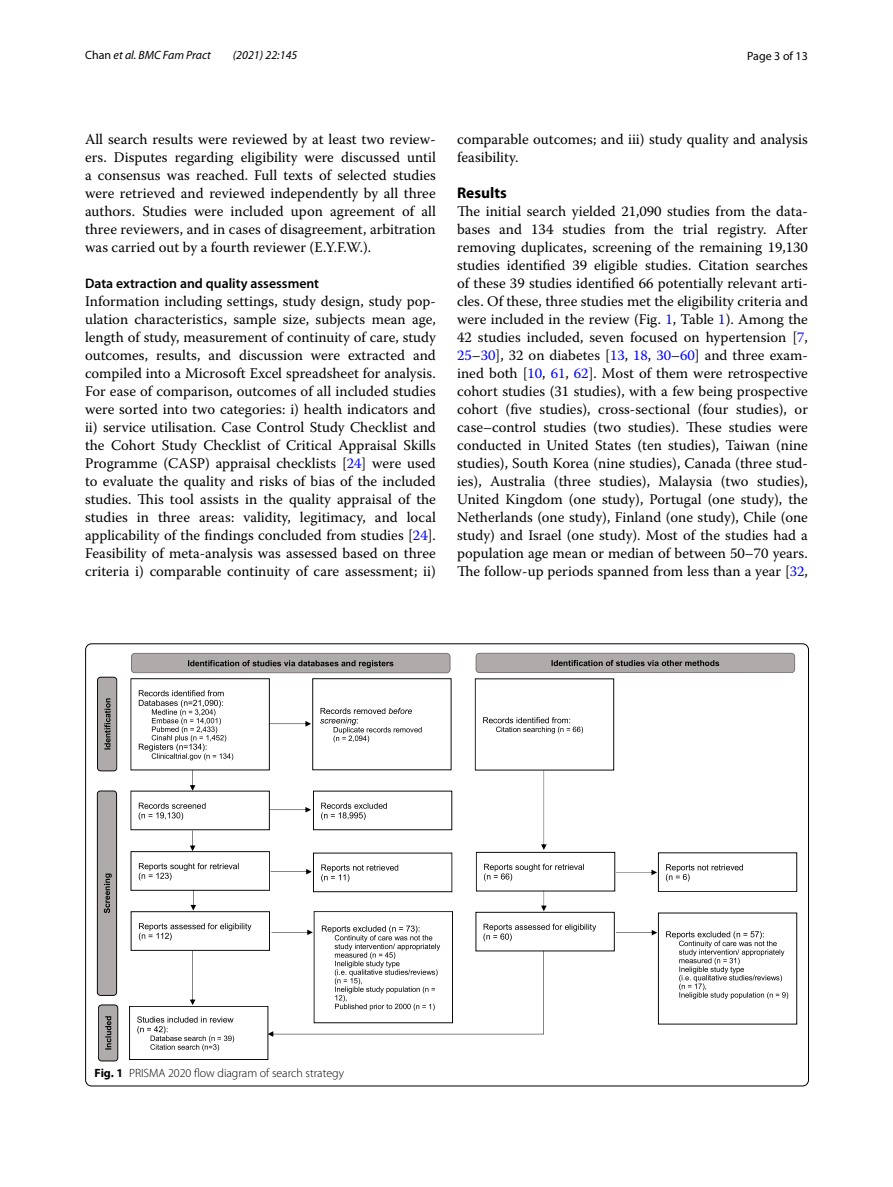
<style>
.page{position:relative;width:893px;height:1187px;background:#fff}
.page>*{position:absolute;margin:0;border:0;box-sizing:border-box;transform-origin:0 0}
.t1{font:700 15.45px "Myriad Pro";color:#000}
.t2{font:14.7px/18px "Warnock Pro";color:#000;text-align:justify}
.t3{font:600 13.8px "Myriad Pro";color:#000}
.t4{font:300 12px "Myriad Pro";color:#000}
.t5{font:italic 12px "Myriad Pro";color:#000}
.t6{font:12px "Myriad Pro";color:#000}
.s1{font-style:normal}
.s2{color:#00f}
.s3{font-weight:700}
</style>
<div class="page">
<svg style="left:97px;top:676px;width:20px;height:95px;background:#939090"></svg>
<svg style="left:97px;top:790px;width:20px;height:205px;background:#9b9898"></svg>
<svg style="left:98px;top:1004px;width:20px;height:57px"></svg>
<svg style="left:129px;top:652px;width:668px;height:407px"></svg>
<p class="t5" style="left:85px;top:48px;width:127px"><span class="s1">Chan</span> et al. BMC Fam Pract</p>
<p class="t5" style="left:233px;top:48px;width:66px">(2021) 22:145</p>
<p class="t6" style="left:747px;top:48px;width:62px">Page 3 of 13</p>
<p class="t2" style="left:85px;top:130px;width:352px">All search results were reviewed by at least two review&shy;ers. Disputes regarding eligibility were discussed until a consensus was reached. Full texts of selected studies were retrieved and reviewed independently by all three authors. Studies were included upon agreement of all three reviewers, and in cases of disagreement, arbitration was carried out by a fourth reviewer (E.Y.F.W.).</p>
<p class="t3" style="left:85px;top:274px;width:236px">Data extraction and quality assessment</p>
<p class="t2" style="left:85px;top:292px;width:352px">Information including settings, study design, study pop&shy;ulation characteristics, sample size, subjects mean age, length of study, measurement of continuity of care, study outcomes, results, and discussion were extracted and compiled into a Microsoft Excel spreadsheet for analysis.<br>For ease of comparison, outcomes of all included studies were sorted into two categories: i) health indicators and ii) service utilisation. Case Control Study Checklist and the Cohort Study Checklist of Critical Appraisal Skills Programme (CASP) appraisal checklists [<span class="s2">24</span>] were used to evaluate the quality and risks of bias of the included studies. This tool assists in the quality appraisal of the studies in three areas: validity, legitimacy, and local applicability of the findings concluded from studies [<span class="s2">24</span>].<br>Feasibility of meta-analysis was assessed based on three criteria i) comparable continuity of care assessment; ii)</p>
<p class="t2" style="left:457px;top:130px;width:352px">comparable outcomes; and iii) study quality and analysis feasibility.</p>
<p class="t1" style="left:457px;top:182px;width:51px">Results</p>
<p class="t2" style="left:457px;top:202px;width:352px">The initial search yielded 21,090 studies from the data&shy;bases and 134 studies from the trial registry. After removing duplicates, screening of the remaining 19,130 studies identified 39 eligible studies. Citation searches of these 39 studies identified 66 potentially relevant arti&shy;cles. Of these, three studies met the eligibility criteria and were included in the review (Fig. <span class="s2">1</span>, Table <span class="s2">1</span>). Among the 42 studies included, seven focused on hypertension [<span class="s2">7</span>, <span class="s2">25</span>–<span class="s2">30</span>], 32 on diabetes [<span class="s2">13</span>, <span class="s2">18</span>, <span class="s2">30</span>–<span class="s2">60</span>] and three exam&shy;ined both [<span class="s2">10</span>, <span class="s2">61</span>, <span class="s2">62</span>]. Most of them were retrospective cohort studies (31 studies), with a few being prospective cohort (five studies), cross-sectional (four studies), or case–control studies (two studies). These studies were conducted in United States (ten studies), Taiwan (nine studies), South Korea (nine studies), Canada (three stud&shy;ies), Australia (three studies), Malaysia (two studies), United Kingdom (one study), Portugal (one study), the Netherlands (one study), Finland (one study), Chile (one study) and Israel (one study). Most of the studies had a population age mean or median of between 50–70 years.<br>The follow-up periods spanned from less than a year [<span class="s2">32</span>,</p>
<p class="t4" style="left:95px;top:1065px;width:251px"><span class="s3">Fig. 1</span> PRISMA 2020 flow diagram of search strategy</p>
</div>
